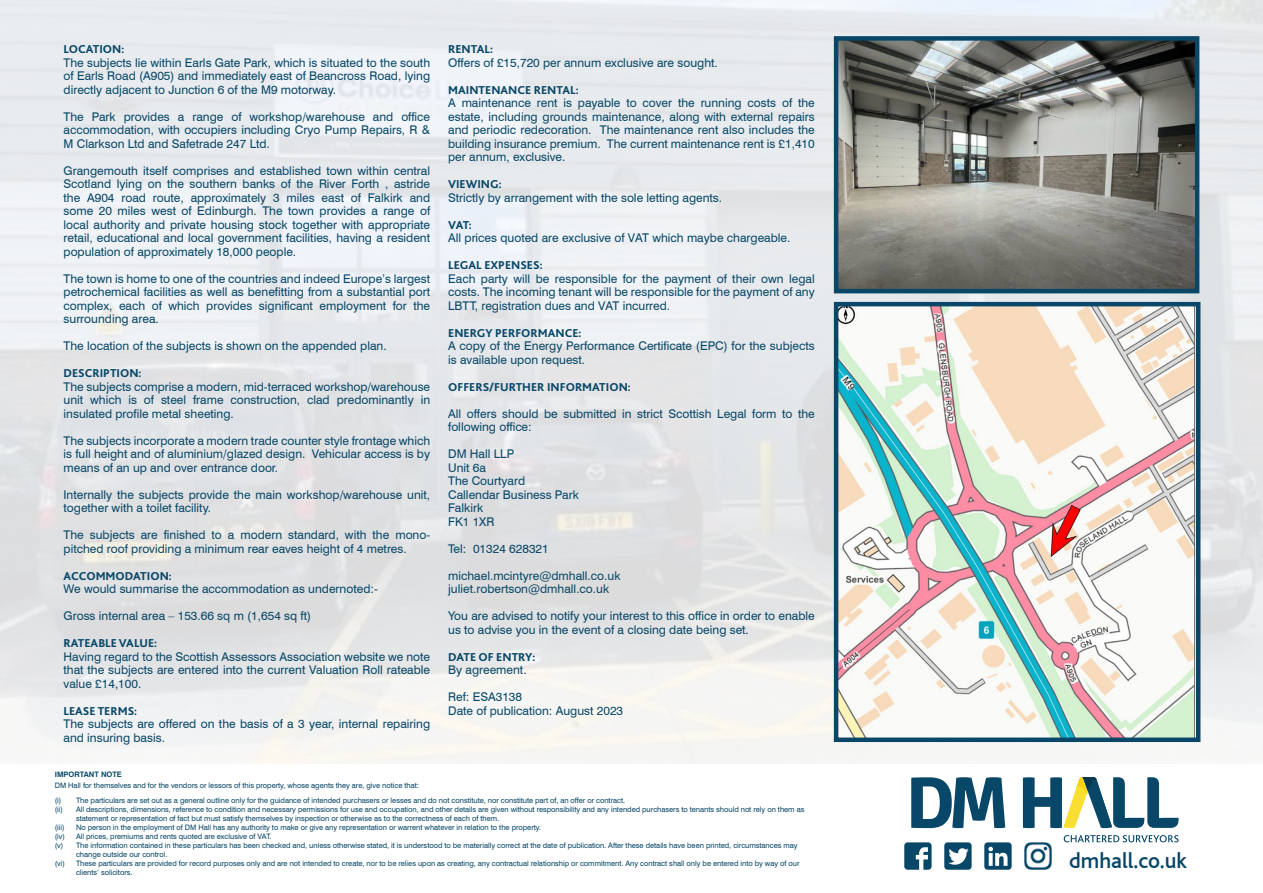
<style>
.page{position:relative;width:1263px;height:893px;background:#fff}
.page>*{position:absolute;margin:0;border:0;box-sizing:border-box;transform-origin:0 0}
.t1{font:500 22.5px "Bliss";color:#084767}
._5_body_text{font:12px/13.5px "Swiss 721 BT";color:#084767;text-align:justify}
._6_heads{font:800 12px "Bliss 2";color:#084767}
.t2{font:7.5px/9px "Swiss 721 BT";letter-spacing:-.005em;color:#084767}
.t3{font:700 7.5px "Swiss 721 BT";letter-spacing:-.005em;color:#084767}
</style>
<div class="page">
<svg style="left:904px;top:842px;width:27px;height:28px"></svg>
<div style="left:944px;top:842px;width:28px;height:28px;background:#084767;border-radius:3px"></div>
<svg style="left:948px;top:848px;width:20px;height:17px"></svg>
<div style="left:984px;top:842px;width:28px;height:28px;background:#084767;border-radius:3px"></div>
<svg style="left:988px;top:847px;width:19px;height:19px"></svg>
<img style="left:1024px;top:842px;width:28px;height:28px">
<svg style="left:911px;top:777px;width:94px;height:51px"></svg>
<svg style="left:1064px;top:835px;width:114px;height:7px"></svg>
<svg style="left:1023px;top:777px;width:155px;height:51px"></svg>
<img style="left:839px;top:41px;width:355px;height:247px">
<div style="left:834px;top:36px;width:365px;height:257px;border:4px solid #084767"></div>
<img style="left:839px;top:307px;width:355px;height:430px">
<hr style="left:1194px;top:304px;width:1px;height:436px;background:#666">
<div style="left:834px;top:302px;width:366px;height:440px;border:4px solid #084767"></div>
<p class="_6_heads" style="left:64px;top:42px;width:62px">LOCATION:</p>
<p class="_5_body_text" style="left:64px;top:56px;width:368px">The subjects lie within Earls Gate Park, which is situated to the south of Earls Road (A905) and immediately east of Beancross Road, lying directly adjacent to Junction 6 of the M9 motorway.</p>
<p class="_5_body_text" style="left:64px;top:110px;width:368px">The Park provides a range of workshop/warehouse and office accommodation, with occupiers including Cryo Pump Repairs, R &amp; M Clarkson Ltd and Safetrade 247 Ltd.</p>
<p class="_5_body_text" style="left:64px;top:164px;width:368px">Grangemouth itself comprises and established town within central Scotland lying on the southern banks of the River Forth , astride the A904 road route, approximately 3 miles east of Falkirk and some 20 miles west of Edinburgh. The town provides a range of local authority and private housing stock together with appropriate retail, educational and local government facilities, having a resident population of approximately 18,000 people.</p>
<p class="_5_body_text" style="left:64px;top:272px;width:368px">The town is home to one of the countries and indeed Europe’s largest petrochemical facilities as well as benefitting from a substantial port complex, each of which provides significant employment for the surrounding area.</p>
<p class="_5_body_text" style="left:64px;top:339px;width:325px">The location of the subjects is shown on the appended plan.</p>
<p class="_6_heads" style="left:64px;top:366px;width:79px">DESCRIPTION:</p>
<p class="_5_body_text" style="left:64px;top:380px;width:368px">The subjects comprise a modern, mid-terraced workshop/warehouse unit which is of steel frame construction, clad predominantly in insulated profile metal sheeting.</p>
<p class="_5_body_text" style="left:64px;top:434px;width:368px">The subjects incorporate a modern trade counter style frontage which is full height and of aluminium/glazed design. Vehicular access is by means of an up and over entrance door.</p>
<p class="_5_body_text" style="left:64px;top:488px;width:368px">Internally the subjects provide the main workshop/warehouse unit, together with a toilet facility.</p>
<p class="_5_body_text" style="left:64px;top:528px;width:368px">The subjects are finished to a modern standard, with the mono&shy;pitched roof providing a minimum rear eaves height of 4 metres.</p>
<p class="_6_heads" style="left:64px;top:568px;width:110px">ACCOMMODATION:</p>
<p class="_5_body_text" style="left:64px;top:582px;width:316px">We would summarise the accommodation as undernoted:-</p>
<p class="_5_body_text" style="left:64px;top:609px;width:249px">Gross internal area – 153.66 sq m (1,654 sq ft)</p>
<p class="_6_heads" style="left:64px;top:636px;width:95px">RATEABLE VALUE:</p>
<p class="_5_body_text" style="left:64px;top:650px;width:368px">Having regard to the Scottish Assessors Association website we note that the subjects are entered into the current Valuation Roll rateable value £14,100.</p>
<p class="_6_heads" style="left:64px;top:703px;width:75px">LEASE TERMS:</p>
<p class="_5_body_text" style="left:64px;top:717px;width:368px">The subjects are offered on the basis of a 3 year, internal repairing and insuring basis.</p>
<p class="_6_heads" style="left:448px;top:42px;width:47px">RENTAL:</p>
<p class="_5_body_text" style="left:448px;top:56px;width:271px">Offers of £15,720 per annum exclusive are sought.</p>
<p class="_6_heads" style="left:448px;top:82px;width:132px">MAINTENANCE RENTAL:</p>
<p class="_5_body_text" style="left:448px;top:96px;width:368px">A maintenance rent is payable to cover the running costs of the estate, including grounds maintenance, along with external repairs and periodic redecoration. The maintenance rent also includes the building insurance premium. The current maintenance rent is £1,410 per annum, exclusive.</p>
<p class="_6_heads" style="left:448px;top:177px;width:55px">VIEWING:</p>
<p class="_5_body_text" style="left:448px;top:191px;width:275px">Strictly by arrangement with the sole letting agents.</p>
<p class="_6_heads" style="left:448px;top:217px;width:25px">VAT:</p>
<p class="_5_body_text" style="left:448px;top:231px;width:344px">All prices quoted are exclusive of VAT which maybe chargeable.</p>
<p class="_6_heads" style="left:448px;top:258px;width:96px">LEGAL EXPENSES:</p>
<p class="_5_body_text" style="left:448px;top:272px;width:368px">Each party will be responsible for the payment of their own legal costs. The incoming tenant will be responsible for the payment of any LBTT, registration dues and VAT incurred.</p>
<p class="_6_heads" style="left:448px;top:325px;width:135px">ENERGY PERFORMANCE:</p>
<p class="_5_body_text" style="left:448px;top:339px;width:368px">A copy of the Energy Performance Certificate (EPC) for the subjects is available upon request.</p>
<p class="_6_heads" style="left:448px;top:379px;width:184px">OFFERS/FURTHER INFORMATION:</p>
<p class="_5_body_text" style="left:448px;top:407px;width:368px">All offers should be submitted in strict Scottish Legal form to the following office:</p>
<p class="_5_body_text" style="left:448px;top:447px;width:68px">DM Hall LLP</p>
<p class="_5_body_text" style="left:448px;top:461px;width:39px">Unit 6a</p>
<p class="_5_body_text" style="left:448px;top:474px;width:78px">The Courtyard</p>
<p class="_5_body_text" style="left:448px;top:488px;width:132px">Callendar Business Park</p>
<p class="_5_body_text" style="left:448px;top:501px;width:37px">Falkirk</p>
<p class="_5_body_text" style="left:448px;top:515px;width:48px">FK1 1XR</p>
<p class="_5_body_text" style="left:448px;top:542px;width:102px">Tel: 01324 628321</p>
<p class="_5_body_text" style="left:448px;top:569px;width:174px">michael.mcintyre@dmhall.co.uk</p>
<p class="_5_body_text" style="left:448px;top:582px;width:163px">juliet.robertson@dmhall.co.uk</p>
<p class="_5_body_text" style="left:448px;top:609px;width:368px">You are advised to notify your interest to this office in order to enable us to advise you in the event of a closing date being set.</p>
<p class="_6_heads" style="left:448px;top:649px;width:89px">DATE OF ENTRY:</p>
<p class="_5_body_text" style="left:448px;top:663px;width:80px">By agreement.</p>
<p class="_5_body_text" style="left:448px;top:690px;width:75px">Ref: ESA3138</p>
<p class="_5_body_text" style="left:448px;top:704px;width:177px">Date of publication: August 2023</p>
<p class="t3" style="left:55px;top:770px;width:68px">IMPORTANT NOTE</p>
<p class="t2" style="left:55px;top:781px;width:366px">DM Hall for themselves and for the vendors or lessors of this property, whose agents they are, give notice that:</p>
<p class="t2" style="left:55px;top:796px;width:572px">(i) The particulars are set out as a general outline only for the guidance of intended purchasers or lesses and do not constitute, nor constitute part of, an offer or contract.</p>
<p class="t2" style="left:55px;top:805px;width:10px">(ii)</p>
<p class="t2" style="left:76px;top:805px;width:730px">All descriptions, dimensions, reference to condition and necessary permissions for use and occupation, and other details are given without responsibility and any intended purchasers to tenants should not rely on them as statement or representation of fact but must satisfy themselves by inspection or otherwise as to the correctness of each of them.</p>
<p class="t2" style="left:55px;top:823px;width:11px">(iii)</p>
<p class="t2" style="left:76px;top:823px;width:467px">No person in the employment of DM Hall has any authority to make or give any representation or warrent whatever in relation to the property.</p>
<p class="t2" style="left:55px;top:832px;width:218px">(iv) All prices, premiums and rents quoted are exclusive of VAT.</p>
<p class="t2" style="left:76px;top:841px;width:723px;text-indent:-21px">(v) The information contained in these particulars has been checked and, unless otherwise stated, it is understood to be materially correct at the date of publication. After these details have been printed, circumstances may change outside our control.</p>
<p class="t2" style="left:55px;top:859px;width:12px">(vi)</p>
<p class="t2" style="left:76px;top:859px;width:725px">These particulars are provided for record purposes only and are not intended to create, nor to be relies upon as creating, any contractual relationship or commitment. Any contract shall only be entered into by way of our clients’ solicitors.</p>
<p class="t1" style="left:1069px;top:849px;width:119px">dmhall.co.uk</p>
</div>
